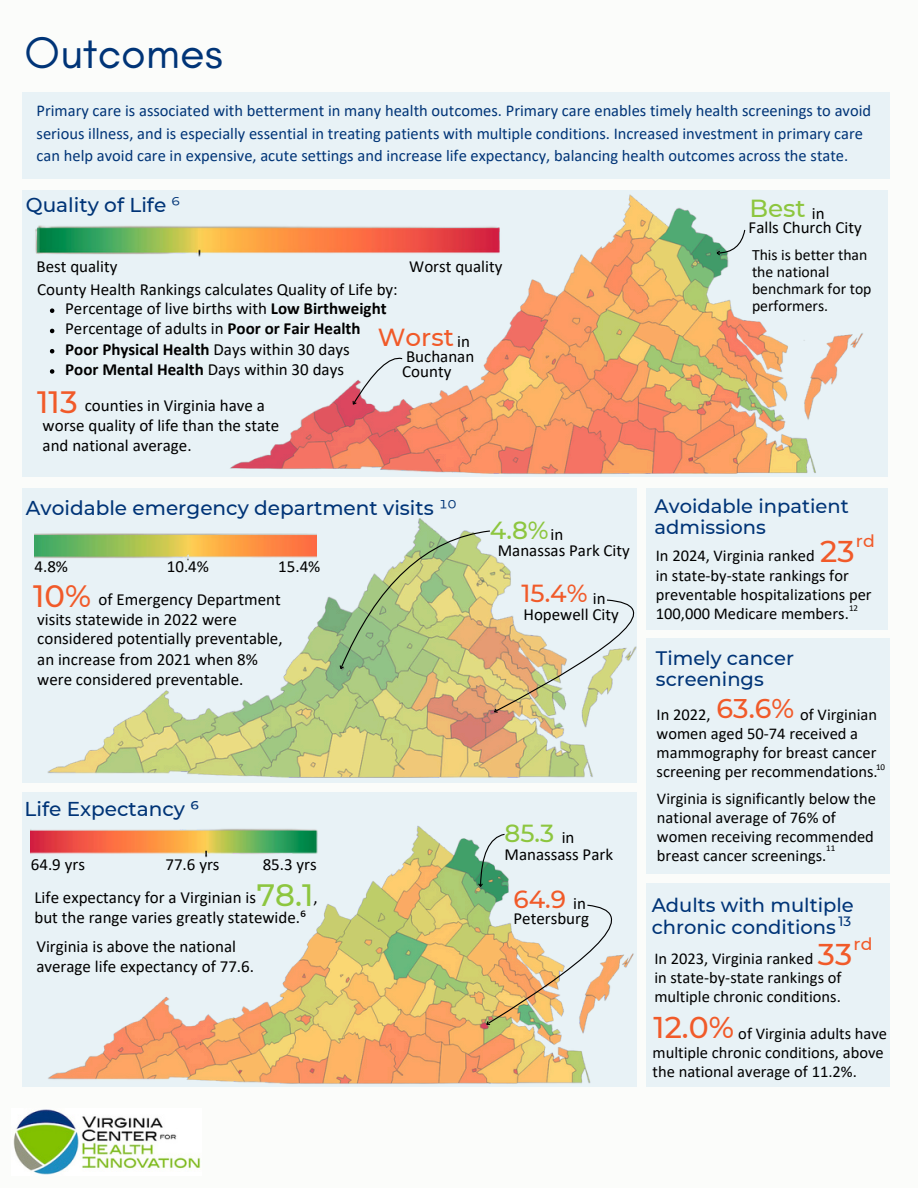
<style>
.page{position:relative;width:918px;height:1188px;background:#fbfcfa}
.page>*{position:absolute;margin:0;border:0;box-sizing:border-box;transform-origin:0 0}
.t1{font:45px "Glacial Indifference";color:#003477}
.t2{font:500 30.9px "Montserrat";color:#f15a29}
.t3{font:500 30.9px "Montserrat";color:#8dc63f}
.t4{font:500 30px "Montserrat";color:#f15a29}
.t5{font:500 27px "Montserrat";color:#f15a29}
.t6{font:500 24.75px "Montserrat";color:#f15a29}
.t7{font:500 24.75px "Montserrat";color:#8dc63f}
.t8{font:500 20.1px "Montserrat";color:#003477}
.t9{font:500 19.5px/21.3px "Montserrat";color:#003477}
.t10{font:500 17.25px "Montserrat";color:#f15a29}
.t11{font:16.95px/19.6px "Calibri";color:#000}
.t12{font:700 16.95px "Calibri";color:#000}
.t13{font:16.5px/19.2px "Calibri";color:#000}
.t14{font:16.5px/22.5px "Calibri";color:#003477}
.t15{font:15.75px/16.8px "Calibri";color:#000}
.t16{font:500 13.5px "Montserrat";color:#003477}
.t17{font:9px "Calibri";color:#000}
.s1{font-weight:400}
.s2{font-weight:700}
</style>
<div class="page">
<img style="left:13px;top:1109px;width:188px;height:66px">
<div style="left:23px;top:92px;width:867px;height:86px;background:#e8f2f6"></div>
<div style="left:23px;top:488px;width:614px;height:295px;background:#e8f2f6"></div>
<img style="left:47px;top:488px;width:608px;height:290px">
<div style="left:647px;top:488px;width:241px;height:141px;background:#e8f2f6"></div>
<svg style="left:318px;top:507px;width:325px;height:233px"></svg>
<div style="left:23px;top:792px;width:614px;height:295px;background:#e8f2f6"></div>
<img style="left:30px;top:829px;width:13px;height:25px">
<img style="left:43px;top:826px;width:591px;height:258px">
<svg style="left:469px;top:828px;width:38px;height:61px"></svg>
<svg style="left:484px;top:895px;width:138px;height:155px"></svg>
<div style="left:23px;top:190px;width:865px;height:287px;background:#e8f2f6"></div>
<div style="left:647px;top:638px;width:243px;height:236px;background:#e8f2f6"></div>
<div style="left:647px;top:883px;width:243px;height:204px;background:#e8f2f6"></div>
<img style="left:34px;top:527px;width:283px;height:41px">
<img style="left:230px;top:194px;width:633px;height:281px">
<svg style="left:715px;top:228px;width:37px;height:34px"></svg>
<svg style="left:345px;top:350px;width:59px;height:57px"></svg>
<img style="left:35px;top:223px;width:469px;height:41px">
<svg style="left:50px;top:308px;width:4px;height:5px"></svg>
<svg style="left:50px;top:329px;width:4px;height:4px"></svg>
<svg style="left:50px;top:349px;width:4px;height:4px"></svg>
<svg style="left:50px;top:369px;width:4px;height:5px"></svg>
<p class="t1" style="left:25px;top:25px;width:200px">Outcomes</p>
<p class="t14" style="left:37px;top:101px;width:836px">Primary care is associated with betterment in many health outcomes. Primary care enables timely health screenings to avoid serious illness, and is especially essential in treating patients with multiple conditions. Increased investment in primary care can help avoid care in expensive, acute settings and increase life expectancy, balancing health outcomes across the state.</p>
<p class="t8" style="left:26px;top:192px;width:156px">Quality of Life <span class="s1">⁶</span></p>
<p class="t7" style="left:749px;top:193px;width:58px">Best</p>
<h2 class="t11" style="left:812px;top:204px;width:14px">in</h2>
<p class="t11" style="left:749px;top:219px;width:115px">Falls Church City</p>
<p class="t11" style="left:37px;top:258px;width:82px">Best quality</p>
<h3 class="t11" style="left:409px;top:258px;width:95px">Worst quality</h3>
<p class="t15" style="left:752px;top:248px;width:121px">This is better than the national benchmark for top performers.</p>
<p class="t11" style="left:37px;top:281px;width:362px">County Health Rankings calculates Quality of Life by:</p>
<p class="t11" style="left:65px;top:300px;width:323px">Percentage of live births with <span class="s2">Low Birthweight</span></p>
<h4 class="t11" style="left:65px;top:320px;width:297px">Percentage of adults in <span class="s2">Poor or Fair Health</span></h4>
<p class="t12" style="left:65px;top:342px;width:286px">Poor Physical Health <span class="s1">Days within 30 days</span></p>
<h6 class="t12" style="left:65px;top:362px;width:280px">Poor Mental Health <span class="s1">Days within 30 days</span></h6>
<p class="t2" style="left:37px;top:383px;width:42px">113</p>
<p class="t6" style="left:378px;top:322px;width:78px">Worst</p>
<p class="t11" style="left:406px;top:348px;width:70px">Buchanan</p>
<p class="t11" style="left:457px;top:333px;width:14px">in</p>
<h3 class="t11" style="left:402px;top:363px;width:51px">County</h3>
<p class="t11" style="left:43px;top:397px;width:238px;text-indent:42px">counties in Virginia have a worse quality of life than the state and national average.</p>
<p class="t8" style="left:26px;top:496px;width:432px">Avoidable emergency department visits <span class="s1">¹⁰</span></p>
<p class="t11" style="left:34px;top:558px;width:35px">4.8%</p>
<p class="t11" style="left:167px;top:558px;width:44px">10.4%</p>
<h3 class="t11" style="left:278px;top:558px;width:44px">15.4%</h3>
<h2 class="t2" style="left:33px;top:577px;width:59px">10%</h2>
<h6 class="t11" style="left:37px;top:591px;width:247px;text-indent:61px">of Emergency Department visits statewide in 2022 were considered potentially preventable,</h6>
<h3 class="t11" style="left:37px;top:651px;width:222px">an increase from 2021 when 8% were considered preventable.</h3>
<p class="t8" style="left:25px;top:796px;width:176px">Life Expectancy ⁶</p>
<p class="t11" style="left:31px;top:856px;width:56px">64.9 yrs</p>
<h2 class="t11" style="left:165px;top:856px;width:56px">77.6 yrs</h2>
<p class="t11" style="left:263px;top:856px;width:56px">85.3 yrs</p>
<p class="t3" style="left:257px;top:876px;width:58px">78.1</p>
<h3 class="t11" style="left:34px;top:889px;width:223px">Life expectancy for a Virginian is</h3>
<h3 class="t11" style="left:314px;top:889px;width:6px">,</h3>
<h3 class="t11" style="left:34px;top:909px;width:273px">but the range varies greatly statewide.⁶</h3>
<p class="t11" style="left:36px;top:938px;width:219px">Virginia is above the national average life expectancy of 77.6.</p>
<p class="t7" style="left:490px;top:515px;width:60px">4.8%</p>
<h5 class="t11" style="left:551px;top:526px;width:14px">in</h5>
<p class="t11" style="left:498px;top:542px;width:134px">Manassas Park City</p>
<p class="t6" style="left:521px;top:579px;width:68px">15.4%</p>
<h3 class="t11" style="left:523px;top:606px;width:97px">Hopewell City</h3>
<p class="t11" style="left:593px;top:590px;width:14px">in</p>
<h3 class="t7" style="left:505px;top:818px;width:51px">85.3</h3>
<p class="t11" style="left:562px;top:829px;width:14px">in</p>
<p class="t11" style="left:505px;top:846px;width:110px">Manassass Park</p>
<p class="t6" style="left:514px;top:884px;width:54px">64.9</p>
<p class="t11" style="left:514px;top:910px;width:77px">Petersburg</p>
<p class="t11" style="left:573px;top:895px;width:14px">in</p>
<p class="t9" style="left:655px;top:495px;width:196px">Avoidable inpatient admissions</p>
<p class="t13" style="left:656px;top:548px;width:160px">In 2024, Virginia ranked</p>
<p class="t13" style="left:656px;top:567px;width:217px">in state-by-state rankings for preventable hospitalizations per<br>100,000 Medicare members.</p>
<p class="t4" style="left:820px;top:533px;width:36px">23</p>
<p class="t10" style="left:856px;top:530px;width:20px">rd</p>
<p class="t17" style="left:849px;top:604px;width:11px">12</p>
<p class="t9" style="left:656px;top:647px;width:140px">Timely cancer screenings</p>
<h4 class="t13" style="left:657px;top:706px;width:56px">In 2022,</h4>
<h4 class="t5" style="left:717px;top:692px;width:79px">63.6%</h4>
<h4 class="t13" style="left:657px;top:706px;width:223px;text-indent:144px">of Virginian women aged 50-74 received a mammography for breast cancer screening per recommendations.</h4>
<p class="t17" style="left:876px;top:763px;width:11px">10</p>
<p class="t13" style="left:657px;top:790px;width:220px">Virginia is significantly below the national average of 76% of women receiving recommended breast cancer screenings.</p>
<h2 class="t17" style="left:826px;top:844px;width:11px">11</h2>
<p class="t9" style="left:652px;top:895px;width:204px">Adults with multiple chronic conditions</p>
<p class="t13" style="left:654px;top:950px;width:160px">In 2023, Virginia ranked</p>
<p class="t13" style="left:654px;top:969px;width:189px">in state-by-state rankings of multiple chronic conditions.</p>
<p class="t16" style="left:838px;top:913px;width:14px">13</p>
<h4 class="t10" style="left:854px;top:934px;width:20px">rd</h4>
<p class="t4" style="left:818px;top:936px;width:36px">33</p>
<p class="t4" style="left:654px;top:1009px;width:82px">12.0%</p>
<p class="t13" style="left:653px;top:1025px;width:236px;text-indent:86px">of Virginia adults have multiple chronic conditions, above the national average of 11.2%.</p>
</div>
